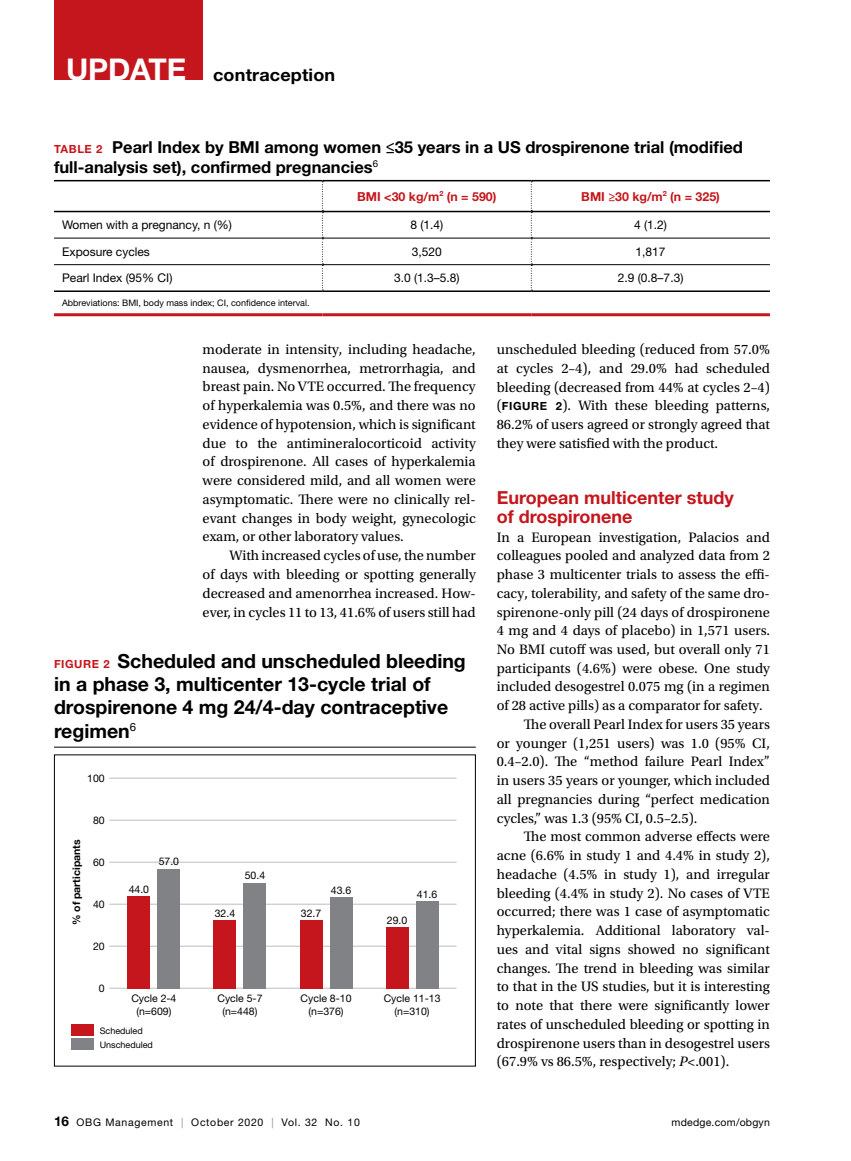
<style>
.page{position:relative;width:851px;height:1161px;background:#fff}
.page>*{position:absolute;margin:0;border:0;box-sizing:border-box;transform-origin:0 0}
.t1{font:700 19.5px/23.4px "Helvetica Neue LT Std";color:#000}
.t2{font:700 18px/18.8px "Helvetica Neue LT Std";color:#c4161c}
.t3{font:700 17.25px "Helvetica Neue LT Std";letter-spacing:.01em;color:#000;scale:1.04 1}
.t4{font:700 16.5px/19.5px "Helvetica Neue LT Std";color:#000}
.t5{font:14.4px/18.8px "Utopia Std";color:#000;text-align:justify}
.t6{font:700 12.3px "Helvetica Neue LT Std";color:#c4161c}
.t7{font:12px "Helvetica Neue LT Std";color:#000}
.t8{font:10.5px/13.5px "Helvetica Neue LT Std";color:#000;text-align:center}
.t9{font:10.5px "Helvetica Neue LT Std";letter-spacing:.065em;color:#000}
.t10{font:10.5px "Helvetica Neue LT Std";letter-spacing:.02em;color:#000}
.t11{font:700 10.5px "Helvetica Neue LT Std";color:#000}
.t12{font:9px/13.5px "Helvetica Neue LT Std";color:#000}
.s1{font-size:30px;color:#fff}
.s2{font-size:11.25px;color:#c4161c}
.s3{font-family:"Helvetica Neue LT Std";font-weight:700;font-size:11.25px}
.s4{font-style:italic}
.s5{font-weight:700;font-size:13.5px}
.s6{color:#939598}
</style>
<div class="page">
<div style="left:54px;top:0;width:148px;height:80px;background:#c4161c"></div>
<hr style="left:531px;top:238px;width:239px;height:1px;background:#000">
<hr style="left:531px;top:180px;width:239px;height:1px;background:#000">
<hr style="left:531px;top:211px;width:239px;height:1px;background:#000">
<hr style="left:531px;top:264px;width:239px;height:1px;background:#000">
<hr style="left:531px;top:290px;width:239px;height:2px;background:#000">
<hr style="left:54px;top:313px;width:268px;height:3px;background:#c4161c">
<hr style="left:322px;top:313px;width:209px;height:3px;background:#c4161c">
<hr style="left:531px;top:313px;width:239px;height:3px;background:#c4161c">
<hr style="left:54px;top:180px;width:268px;height:1px;background:#000">
<hr style="left:322px;top:180px;width:209px;height:1px;background:#000">
<hr style="left:54px;top:211px;width:268px;height:1px;background:#000">
<hr style="left:322px;top:211px;width:209px;height:1px;background:#000">
<hr style="left:54px;top:290px;width:268px;height:2px;background:#000">
<hr style="left:322px;top:290px;width:209px;height:2px;background:#000">
<svg style="left:322px;top:181px;width:1px;height:110px"></svg>
<svg style="left:531px;top:181px;width:1px;height:110px"></svg>
<hr style="left:54px;top:238px;width:268px;height:1px;background:#000">
<hr style="left:322px;top:238px;width:209px;height:1px;background:#000">
<hr style="left:54px;top:264px;width:268px;height:1px;background:#000">
<hr style="left:322px;top:264px;width:209px;height:1px;background:#000">
<hr style="left:109px;top:778px;width:347px;height:1px;background:#bcbec0">
<hr style="left:109px;top:820px;width:347px;height:1px;background:#bcbec0">
<hr style="left:109px;top:862px;width:347px;height:1px;background:#bcbec0">
<hr style="left:109px;top:904px;width:347px;height:1px;background:#bcbec0">
<hr style="left:109px;top:946px;width:347px;height:1px;background:#bcbec0">
<hr style="left:109px;top:988px;width:347px;height:1px;background:#bcbec0">
<div style="left:72px;top:1038px;width:22px;height:12px;background:#808285"></div>
<div style="left:72px;top:1025px;width:22px;height:11px;background:#c4161c"></div>
<div style="left:128px;top:896px;width:22px;height:93px;background:#c4161c"></div>
<div style="left:158px;top:869px;width:22px;height:120px;background:#808285"></div>
<div style="left:214px;top:920px;width:22px;height:69px;background:#c4161c"></div>
<div style="left:244px;top:883px;width:22px;height:106px;background:#808285"></div>
<div style="left:300px;top:920px;width:22px;height:69px;background:#c4161c"></div>
<div style="left:330px;top:897px;width:22px;height:92px;background:#808285"></div>
<div style="left:386px;top:927px;width:22px;height:62px;background:#c4161c"></div>
<div style="left:416px;top:901px;width:22px;height:88px;background:#808285"></div>
<div style="left:54px;top:754px;width:422px;height:312px;border:1px solid #000"></div>
<hr style="left:54px;top:747px;width:422px;height:1px;background:#000">
<p class="t3" style="left:66px;top:64px;width:260px"><span class="s1">UPDATE</span> contraception</p>
<p class="t4" style="left:54px;top:137px;width:690px"><span class="s2">TABLE 2</span> Pearl Index by BMI among women ≤35 years in a US drospirenone trial (modified full-analysis set), confirmed pregnancies<sup>6</sup></p>
<p class="t6" style="left:357px;top:189px;width:141px">BMI &lt;30 kg/m<sup>2</sup> (n = 590)</p>
<p class="t6" style="left:581px;top:189px;width:140px">BMI ≥30 kg/m<sup>2</sup> (n = 325)</p>
<p class="t7" style="left:62px;top:218px;width:171px">Women with a pregnancy, n (%)</p>
<p class="t7" style="left:410px;top:218px;width:34px">8 (1.4)</p>
<p class="t7" style="left:634px;top:218px;width:34px">4 (1.2)</p>
<p class="t7" style="left:62px;top:244px;width:89px">Exposure cycles</p>
<p class="t7" style="left:412px;top:244px;width:32px">3,520</p>
<p class="t7" style="left:635px;top:244px;width:32px">1,817</p>
<p class="t7" style="left:62px;top:271px;width:112px">Pearl Index (95% CI)</p>
<p class="t7" style="left:394px;top:271px;width:67px">3.0 (1.3–5.8)</p>
<p class="t7" style="left:617px;top:271px;width:67px">2.9 (0.8–7.3)</p>
<p class="t12" style="left:62px;top:296px;width:249px">Abbreviations: BMI, body mass index; CI, confidence interval.</p>
<p class="t5" style="left:202px;top:340px;width:275px">moderate in intensity, including headache, nausea, dysmenorrhea, metrorrhagia, and breast pain. No VTE occurred. The frequency of hyperkalemia was 0.5%, and there was no evidence of hypotension, which is significant due to the antimineralocorticoid activity of drospirenone. All cases of hyperkalemia were considered mild, and all women were asymptomatic. There were no clinically rel&shy;evant changes in body weight, gynecologic exam, or other laboratory values.</p>
<p class="t5" style="left:202px;top:546px;width:275px;text-indent:27px">With increased cycles of use, the number of days with bleeding or spotting generally decreased and amenorrhea increased. How&shy;ever, in cycles 11 to 13, 41.6% of users still had</p>
<h1 class="t1" style="left:54px;top:648px;width:413px"><span class="s2">FIGURE 2</span> Scheduled and unscheduled bleeding in a phase 3, multicenter 13-cycle trial of drospirenone 4 mg 24/4-day contraceptive regimen<sup>6</sup></h1>
<p class="t8" style="left:87px;top:771px;width:19px">100</p>
<p class="t8" style="left:93px;top:813px;width:13px">80</p>
<p class="t8" style="left:93px;top:855px;width:13px">60</p>
<p class="t8" style="left:93px;top:897px;width:13px">40</p>
<p class="t8" style="left:93px;top:939px;width:13px">20</p>
<p class="t8" style="left:99px;top:981px;width:7px">0</p>
<p class="t12" style="left:100px;top:1024px;width:55px">Scheduled<br>Unscheduled</p>
<p class="t11" style="left:70px;top:925px;width:87px;rotate:-90deg">% of participants</p>
<p class="t8" style="left:159px;top:855px;width:22px">57.0</p>
<p class="t8" style="left:129px;top:882px;width:22px">44.0</p>
<p class="t8" style="left:131px;top:991px;width:47px">Cycle 2-4 (n=609)</p>
<p class="t8" style="left:245px;top:869px;width:22px">50.4</p>
<p class="t8" style="left:215px;top:906px;width:22px">32.4</p>
<p class="t8" style="left:217px;top:991px;width:47px">Cycle 5-7 (n=448)</p>
<p class="t8" style="left:301px;top:907px;width:22px">32.7</p>
<p class="t8" style="left:331px;top:883px;width:22px">43.6</p>
<p class="t8" style="left:300px;top:991px;width:52px">Cycle 8-10 (n=376)</p>
<p class="t8" style="left:387px;top:913px;width:22px">29.0</p>
<p class="t8" style="left:417px;top:888px;width:22px">41.6</p>
<p class="t8" style="left:384px;top:991px;width:58px">Cycle 11-13 (n=310)</p>
<p class="t5" style="left:497px;top:340px;width:275px">unscheduled bleeding (reduced from 57.0% at cycles 2–4), and 29.0% had scheduled bleeding (decreased from 44% at cycles 2–4) (<span class="s3">FIGURE 2</span>). With these bleeding patterns, 86.2% of users agreed or strongly agreed that they were satisfied with the product.</p>
<p class="t2" style="left:496px;top:488px;width:238px">European multicenter study of drospironene</p>
<p class="t5" style="left:496px;top:528px;width:275px">In a European investigation, Palacios and</p>
<p class="t5" style="left:496px;top:546px;width:274px">colleagues pooled and analyzed data from 2</p>
<p class="t5" style="left:496px;top:565px;width:274px">phase 3 multicenter trials to assess the effi-</p>
<p class="t5" style="left:496px;top:584px;width:274px">cacy, tolerability, and safety of the same dro-</p>
<p class="t5" style="left:496px;top:603px;width:275px">spirenone-only pill (24 days of drospironene</p>
<p class="t5" style="left:496px;top:621px;width:275px">4 mg and 4 days of placebo) in 1,571 users.</p>
<p class="t5" style="left:496px;top:640px;width:274px">No BMI cutoff was used, but overall only 71</p>
<p class="t5" style="left:496px;top:659px;width:275px">participants (4.6%) were obese. One study</p>
<p class="t5" style="left:496px;top:678px;width:275px">included desogestrel 0.075 mg (in a regimen</p>
<p class="t5" style="left:496px;top:696px;width:267px">of 28 active pills) as a comparator for safety.</p>
<p class="t5" style="left:524px;top:715px;width:248px">The overall Pearl Index for users 35 years</p>
<p class="t5" style="left:496px;top:734px;width:274px">or younger (1,251 users) was 1.0 (95% CI,</p>
<p class="t5" style="left:496px;top:753px;width:275px">0.4–2.0). The “method failure Pearl Index”</p>
<p class="t5" style="left:496px;top:771px;width:275px">in users 35 years or younger, which included</p>
<p class="t5" style="left:496px;top:790px;width:275px">all pregnancies during “perfect medication</p>
<p class="t5" style="left:496px;top:809px;width:202px">cycles,” was 1.3 (95% CI, 0.5–2.5).</p>
<p class="t5" style="left:524px;top:828px;width:247px">The most common adverse effects were</p>
<p class="t5" style="left:496px;top:846px;width:275px">acne (6.6% in study 1 and 4.4% in study 2),</p>
<p class="t5" style="left:496px;top:865px;width:275px">headache (4.5% in study 1), and irregular</p>
<p class="t5" style="left:496px;top:884px;width:275px">bleeding (4.4% in study 2). No cases of VTE</p>
<p class="t5" style="left:496px;top:903px;width:275px">occurred; there was 1 case of asymptomatic</p>
<p class="t5" style="left:496px;top:921px;width:274px">hyperkalemia. Additional laboratory val-</p>
<p class="t5" style="left:496px;top:940px;width:274px">ues and vital signs showed no significant</p>
<p class="t5" style="left:496px;top:959px;width:274px">changes. The trend in bleeding was similar</p>
<p class="t5" style="left:496px;top:978px;width:274px">to that in the US studies, but it is interesting</p>
<p class="t5" style="left:496px;top:996px;width:274px">to note that there were significantly lower</p>
<p class="t5" style="left:496px;top:1015px;width:275px">rates of unscheduled bleeding or spotting in</p>
<p class="t5" style="left:496px;top:1034px;width:275px">drospirenone users than in desogestrel users</p>
<p class="t5" style="left:496px;top:1053px;width:234px">(67.9% vs 86.5%, respectively; <span class="s4">P</span>&lt;.001).</p>
<p class="t9" style="left:54px;top:1116px;width:307px"><span class="s5">16</span> OBG Management <span class="s6">|</span> October 2020 <span class="s6">|</span> Vol. 32 No. 10</p>
<p class="t10" style="left:671px;top:1116px;width:100px">mdedge.com/obgyn</p>
</div>
